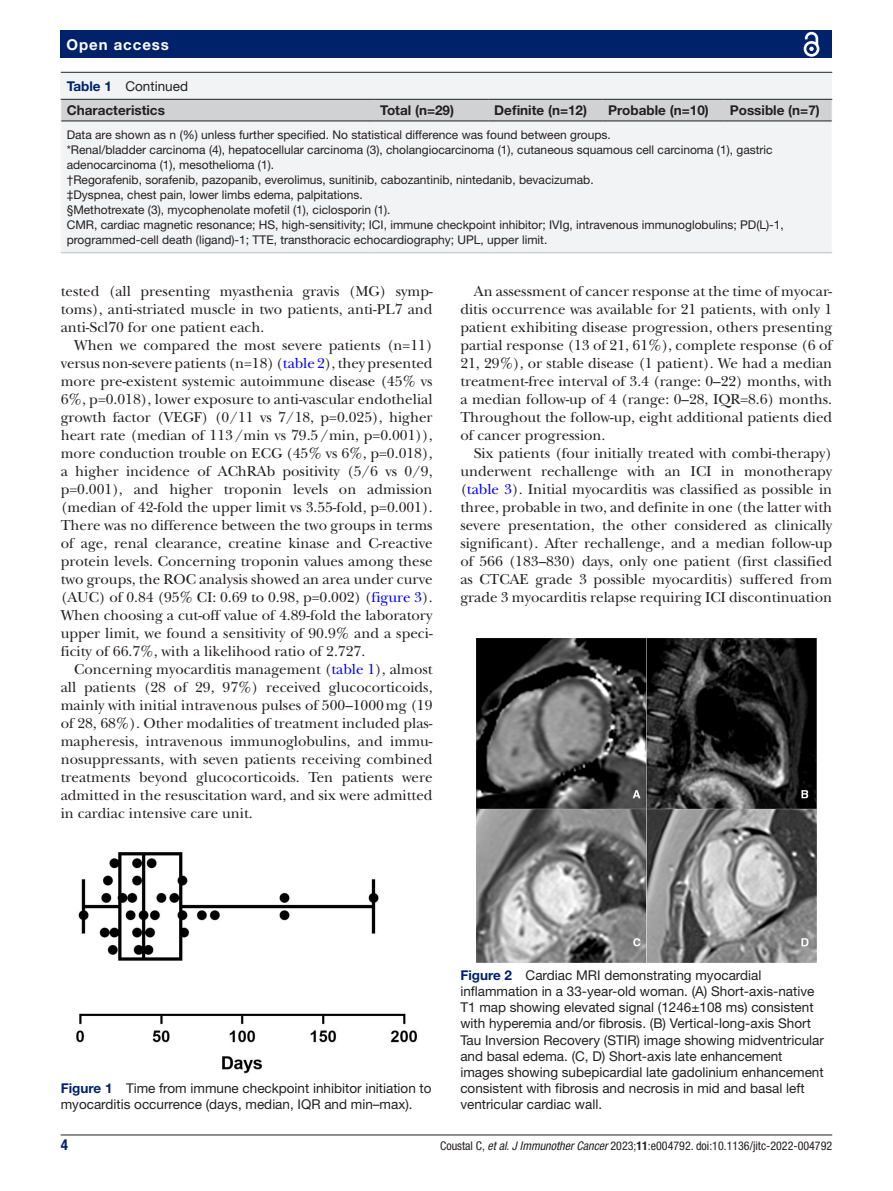
<style>
.page{position:relative;width:893px;height:1191px;background:#fff}
.page>*{position:absolute;margin:0;border:0;box-sizing:border-box;transform-origin:0 0}
.t1{font:15px/18px "New Baskerville";color:#231f20;text-align:justify}
.t2{font:700 15px "Helvetica Neue LT Std";letter-spacing:.065em;color:#fff}
.t3{font:700 condensed 15px "Helvetica Neue LT Std";color:#00226b}
.t4{font:13.5px/16.2px "Helvetica Neue LT Std";color:#231f20}
.t5{font:700 13.5px "Helvetica Neue LT Std";color:#231f20}
.t6{font:12px/15px "Helvetica Neue LT Std";color:#231f20}
.t7{font:condensed 12px "Helvetica Neue LT Std";color:#231f20}
.s1{font-weight:700;color:#00226b}
.s2{color:#00f}
.s3{font-style:italic}
.s4{font-weight:700}
</style>
<div class="page">
<hr style="left:61px;top:1134px;width:771px;height:1px;background:#231f20">
<div style="left:61px;top:31px;width:771px;height:27px;background:#00226b"></div>
<svg style="left:803px;top:31px;width:17px;height:26px"></svg>
<div style="left:61px;top:91px;width:771px;height:162px;background:#f2f3f4"></div>
<hr style="left:61px;top:121px;width:313px;height:1px;background:#231f20">
<hr style="left:374px;top:121px;width:114px;height:1px;background:#231f20">
<hr style="left:488px;top:121px;width:114px;height:1px;background:#231f20">
<hr style="left:602px;top:121px;width:122px;height:1px;background:#231f20">
<hr style="left:724px;top:121px;width:108px;height:1px;background:#231f20">
<hr style="left:61px;top:252px;width:313px;height:1px;background:#bcbdc0">
<hr style="left:374px;top:252px;width:114px;height:1px;background:#bcbdc0">
<hr style="left:488px;top:252px;width:114px;height:1px;background:#bcbdc0">
<hr style="left:602px;top:252px;width:122px;height:1px;background:#bcbdc0">
<hr style="left:724px;top:252px;width:108px;height:1px;background:#bcbdc0">
<svg style="left:60px;top:99px;width:773px;height:22px;background:#c6c7c9"></svg>
<div style="left:61px;top:73px;width:771px;height:18px;background:#f2f3f4"></div>
<hr style="left:61px;top:72px;width:771px;height:1px;background:#231f20">
<img style="left:76px;top:852px;width:341px;height:222px">
<img style="left:476px;top:639px;width:340px;height:323px">
<p class="t2" style="left:66px;top:35px;width:104px">Open access</p>
<p class="t4" style="left:67px;top:78px;width:123px"><span class="s1">Table 1</span> Continued</p>
<p class="t5" style="left:67px;top:102px;width:100px">Characteristics</p>
<p class="t5" style="left:380px;top:102px;width:75px">Total (n=29)</p>
<p class="t5" style="left:494px;top:102px;width:94px">Definite (n=12)</p>
<p class="t5" style="left:608px;top:102px;width:102px">Probable (n=10)</p>
<p class="t5" style="left:730px;top:102px;width:92px">Possible (n=7)</p>
<p class="t6" style="left:67px;top:127px;width:719px">Data are shown as n (%) unless further specified. No statistical difference was found between groups.<br>*Renal/bladder carcinoma (4), hepatocellular carcinoma (3), cholangiocarcinoma (1), cutaneous squamous cell carcinoma (1), gastric adenocarcinoma (1), mesothelioma (1).<br>†Regorafenib, sorafenib, pazopanib, everolimus, sunitinib, cabozantinib, nintedanib, bevacizumab.<br>‡Dyspnea, chest pain, lower limbs edema, palpitations.<br>§Methotrexate (3), mycophenolate mofetil (1), ciclosporin (1).<br>CMR, cardiac magnetic resonance; HS, high-sensitivity; ICI, immune checkpoint inhibitor; IVIg, intravenous immunoglobulins; PD(L)-1, programmed-cell death (ligand)-1; TTE, transthoracic echocardiography; UPL, upper limit.</p>
<p class="t1" style="left:61px;top:282px;width:373px">tested (all presenting myasthenia gravis (MG) symp&shy;toms), anti-striated muscle in two patients, anti-PL7 and anti-Scl70 for one patient each.</p>
<p class="t1" style="left:61px;top:336px;width:373px;text-indent:14px">When we compared the most severe patients (n=11) versus non-severe patients (n=18) (<span class="s2">table 2</span>), they presented more pre-existent systemic autoimmune disease (45% vs 6%, p=0.018), lower exposure to anti-vascular endothelial growth factor (VEGF) (0/11 vs 7/18, p=0.025), higher heart rate (median of 113/min vs 79.5/min, p=0.001)), more conduction trouble on ECG (45% vs 6%, p=0.018), a higher incidence of AChRAb positivity (5/6 vs 0/9, p=0.001), and higher troponin levels on admission (median of 42-fold the upper limit vs 3.55-fold, p=0.001).<br>There was no difference between the two groups in terms of age, renal clearance, creatine kinase and C-reactive protein levels. Concerning troponin values among these two groups, the ROC analysis showed an area under curve (AUC) of 0.84 (95% CI: 0.69 to 0.98, p=0.002) (<span class="s2">figure 3</span>).<br>When choosing a cut-off value of 4.89-fold the laboratory upper limit, we found a sensitivity of 90.9% and a speci&shy;ficity of 66.7%, with a likelihood ratio of 2.727.</p>
<p class="t1" style="left:61px;top:660px;width:373px;text-indent:14px">Concerning myocarditis management (<span class="s2">table 1</span>), almost all patients (28 of 29, 97%) received glucocorticoids, mainly with initial intravenous pulses of 500–1000mg (19 of 28, 68%). Other modalities of treatment included plas&shy;mapheresis, intravenous immunoglobulins, and immu&shy;nosuppressants, with seven patients receiving combined treatments beyond glucocorticoids. Ten patients were admitted in the resuscitation ward, and six were admitted in cardiac intensive care unit.</p>
<p class="t1" style="left:460px;top:282px;width:373px;text-indent:14px">An assessment of cancer response at the time of myocar&shy;ditis occurrence was available for 21 patients, with only 1 patient exhibiting disease progression, others presenting partial response (13 of 21, 61%), complete response (6 of 21, 29%), or stable disease (1 patient). We had a median treatment-free interval of 3.4 (range: 0–22) months, with a median follow-up of 4 (range: 0–28, IQR=8.6) months.<br>Throughout the follow-up, eight additional patients died of cancer progression.</p>
<p class="t1" style="left:460px;top:444px;width:373px;text-indent:14px">Six patients (four initially treated with combi-therapy) underwent rechallenge with an ICI in monotherapy (<span class="s2">table 3</span>). Initial myocarditis was classified as possible in three, probable in two, and definite in one (the latter with severe presentation, the other considered as clinically significant). After rechallenge, and a median follow-up of 566 (183–830) days, only one patient (first classified as CTCAE grade 3 possible myocarditis) suffered from grade 3 myocarditis relapse requiring ICI discontinuation</p>
<p class="t4" style="left:61px;top:1080px;width:372px"><span class="s1">Figure 1</span> Time from immune checkpoint inhibitor initiation to myocarditis occurrence (days, median, IQR and min–max).</p>
<p class="t4" style="left:460px;top:966px;width:365px"><span class="s1">Figure 2</span> Cardiac MRI demonstrating myocardial inflammation in a 33-year-old woman. (A) Short-axis-native T1 map showing elevated signal (1246±108 ms) consistent with hyperemia and/or fibrosis. (B) Vertical-long-axis Short Tau Inversion Recovery (STIR) image showing midventricular and basal edema. (C, D) Short-axis late enhancement images showing subepicardial late gadolinium enhancement consistent with fibrosis and necrosis in mid and basal left ventricular cardiac wall.</p>
<p class="t3" style="left:61px;top:1135px;width:9px">4</p>
<p class="t7" style="left:440px;top:1138px;width:394px">Coustal C, <span class="s3">et al</span>. <span class="s3">J Immunother Cancer</span> 2023;<span class="s4">11</span>:e004792. doi:10.1136/jitc-2022-004792</p>
</div>
